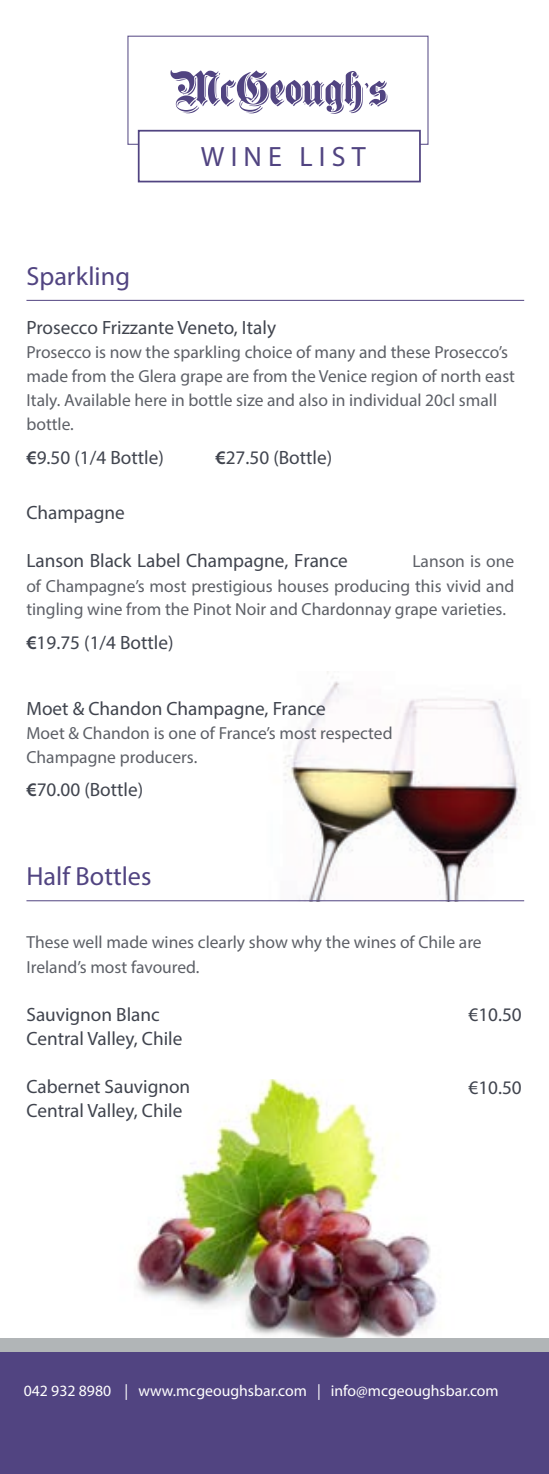
<style>
.page{position:relative;width:549px;height:1474px;background:#fff}
.page>*{position:absolute;margin:0;border:0;box-sizing:border-box;transform-origin:0 0}
.t1{font:28px "Myriad Pro";letter-spacing:.22em;color:#514481}
.t2{font:26.25px "Myriad Pro";color:#514481}
.t3{font:19.25px "Myriad Pro";color:#40444e}
.t4{font:17.5px/24.2px "Myriad Pro";color:#5d6067}
.t5{font:15.75px "Myriad Pro";color:#fff}
.s1{font-weight:600}
</style>
<div class="page">
<img style="left:136px;top:1079px;width:301px;height:259px">
<img style="left:283px;top:672px;width:242px;height:229px">
<div style="left:0;top:1338px;width:549px;height:135px;background:#b1b5b7"></div>
<div style="left:0;top:1352px;width:549px;height:121px;background:#514481"></div>
<svg style="left:170px;top:70px;width:217px;height:44px"></svg>
<div style="left:138px;top:130px;width:283px;height:52px;background:#fff;border:2px solid #514481"></div>
<hr style="left:26px;top:300px;width:498px;height:1px;background:#514481">
<hr style="left:26px;top:900px;width:498px;height:1px;background:#514481">
<h1 class="t1" style="left:201px;top:139px;width:166px">WINE LIST</h1>
<h2 class="t2" style="left:26px;top:260px;width:105px">Sparkling</h2>
<p class="t3" style="left:26px;top:315px;width:251px">Prosecco Frizzante Veneto, Italy</p>
<p class="t4" style="left:26px;top:340px;width:490px">Prosecco is now the sparkling choice of many and these Prosecco’s made from the Glera grape are from the Venice region of north east Italy. Available here in bottle size and also in individual 20cl small bottle.</p>
<p class="t3" style="left:26px;top:446px;width:139px"><span class="s1">€</span>9.50 (1/4 Bottle)</p>
<p class="t3" style="left:215px;top:446px;width:118px"><span class="s1">€</span>27.50 (Bottle)</p>
<p class="t3" style="left:26px;top:501px;width:100px">Champagne</p>
<p class="t3" style="left:26px;top:549px;width:323px">Lanson Black Label Champagne, France</p>
<p class="t4" style="left:26px;top:549px;width:489px;text-align:justify;text-indent:386px">Lanson is one of Champagne’s most prestigious houses producing this vivid and tingling wine from the Pinot Noir and Chardonnay grape varieties.</p>
<p class="t3" style="left:26px;top:631px;width:149px"><span class="s1">€</span>19.75 (1/4 Bottle)</p>
<p class="t3" style="left:26px;top:696px;width:301px">Moet &amp; Chandon Champagne, France</p>
<p class="t4" style="left:26px;top:721px;width:368px;line-height:23.6px">Moet &amp; Chandon is one of France’s most respected<br>Champagne producers.</p>
<p class="t3" style="left:26px;top:777px;width:118px"><span class="s1">€</span>70.00 (Bottle)</p>
<h2 class="t2" style="left:26px;top:860px;width:127px">Half Bottles</h2>
<p class="t4" style="left:26px;top:930px;width:457px">These well made wines clearly show why the wines of Chile are<br>Ireland’s most favoured.</p>
<p class="t3" style="left:26px;top:1002px;width:135px">Sauvignon Blanc</p>
<p class="t3" style="left:468px;top:1002px;width:55px">€10.50</p>
<p class="t3" style="left:26px;top:1026px;width:158px">Central Valley, Chile</p>
<p class="t3" style="left:26px;top:1074px;width:165px">Cabernet Sauvignon</p>
<p class="t3" style="left:468px;top:1076px;width:55px">€10.50</p>
<p class="t3" style="left:26px;top:1098px;width:158px">Central Valley, Chile</p>
<p class="t5" style="left:24px;top:1380px;width:477px">042 932 8980 | www.mcgeoughsbar.com | info@mcgeoughsbar.com</p>
</div>
